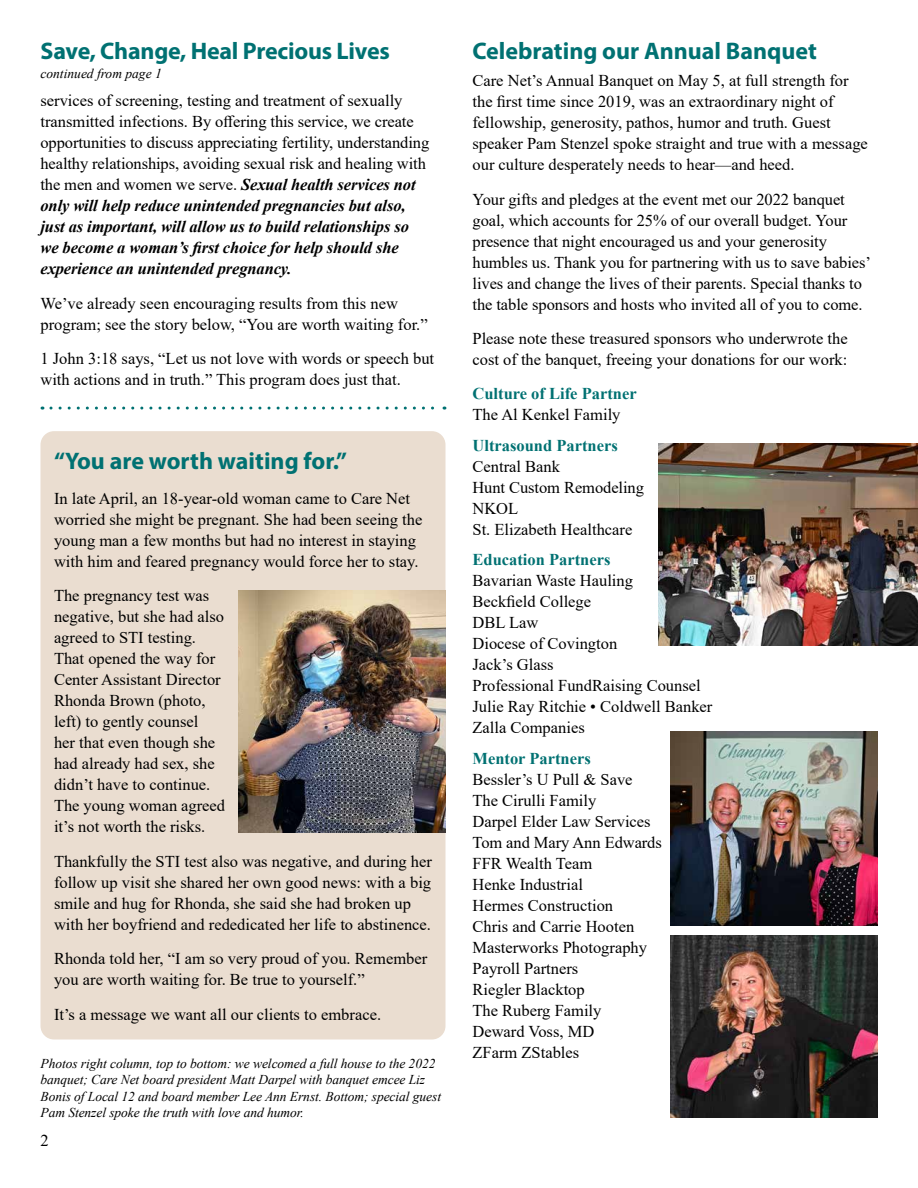
<style>
.page{position:relative;width:918px;height:1188px;background:#fff}
.page>*{position:absolute;margin:0;border:0;box-sizing:border-box;transform-origin:0 0}
.t1{font:700 24px "Myriad Pro";color:#007172}
.t2{font:16.5px/21px "Times New Roman";color:#000}
.t3{font:700 16.5px "Times New Roman";color:#007172}
.t4{font:italic 13.5px/16.5px "Times New Roman";letter-spacing:-.005em;color:#000}
.s1{font-weight:700;font-style:italic}
</style>
<div class="page">
<img style="left:659px;top:443px;width:259px;height:203px">
<img style="left:671px;top:732px;width:207px;height:194px">
<img style="left:671px;top:935px;width:207px;height:183px">
<div style="left:40px;top:431px;width:406px;height:609px;background:#eaddd0;border-radius:14px"></div>
<img style="left:239px;top:591px;width:207px;height:241px">
<svg style="left:51px;top:407px;width:394px;height:3px"></svg>
<h1 class="t1" style="left:40px;top:35px;width:351px">Save, Change, Heal Precious Lives</h1>
<p class="t4" style="left:40px;top:65px;width:123px">continued from page 1</p>
<p class="t2" style="left:40px;top:90px;width:390px">services of screening, testing and treatment of sexually transmitted infections. By offering this service, we create opportunities to discuss appreciating fertility, understanding healthy relationships, avoiding sexual risk and healing with the men and women we serve. <span class="s1">Sexual health services not only will help reduce unintended pregnancies but also, just as important, will allow us to build relationships so we become a woman’s first choice for help should she experience an unintended pregnancy.</span></p>
<p class="t2" style="left:40px;top:292px;width:389px">We’ve already seen encouraging results from this new program; see the story below, “You are worth waiting for.”</p>
<p class="t2" style="left:40px;top:348px;width:395px">1 John 3:18 says, “Let us not love with words or speech but with actions and in truth.” This program does just that.</p>
<h1 class="t1" style="left:54px;top:445px;width:294px">“You are worth waiting for.”</h1>
<p class="t2" style="left:54px;top:487px;width:370px">In late April, an 18-year-old woman came to Care Net worried she might be pregnant. She had been seeing the young man a few months but had no interest in staying with him and feared pregnancy would force her to stay.</p>
<p class="t2" style="left:54px;top:585px;width:173px">The pregnancy test was negative, but she had also agreed to STI testing.<br>That opened the way for<br>Center Assistant Director<br>Rhonda Brown (photo, left) to gently counsel<br>her that even though she had already had sex, she didn’t have to continue.<br>The young woman agreed it’s not worth the risks.</p>
<p class="t2" style="left:54px;top:850px;width:380px">Thankfully the STI test also was negative, and during her follow up visit she shared her own good news: with a big smile and hug for Rhonda, she said she had broken up with her boyfriend and rededicated her life to abstinence.</p>
<p class="t2" style="left:54px;top:948px;width:375px">Rhonda told her, “I am so very proud of you. Remember you are worth waiting for. Be true to yourself.”</p>
<p class="t2" style="left:54px;top:1003px;width:329px">It’s a message we want all our clients to embrace.</p>
<p class="t4" style="left:40px;top:1055px;width:402px">Photos right column, top to bottom: we welcomed a full house to the 2022 banquet; Care Net board president Matt Darpel with banquet emcee Liz Bonis of Local 12 and board member Lee Ann Ernst. Bottom; special guest Pam Stenzel spoke the truth with love and humor.</p>
<p class="t2" style="left:40px;top:1130px;width:10px">2</p>
<h1 class="t1" style="left:472px;top:35px;width:346px">Celebrating our Annual Banquet</h1>
<p class="t2" style="left:472px;top:70px;width:397px">Care Net’s Annual Banquet on May 5, at full strength for the first time since 2019, was an extraordinary night of fellowship, generosity, pathos, humor and truth. Guest speaker Pam Stenzel spoke straight and true with a message our culture desperately needs to hear—and heed.</p>
<p class="t2" style="left:472px;top:188px;width:400px">Your gifts and pledges at the event met our 2022 banquet goal, which accounts for 25% of our overall budget. Your presence that night encouraged us and your generosity humbles us. Thank you for partnering with us to save babies’ lives and change the lives of their parents. Special thanks to the table sponsors and hosts who invited all of you to come.</p>
<p class="t2" style="left:472px;top:328px;width:377px">Please note these treasured sponsors who underwrote the cost of the banquet, freeing your donations for our work:</p>
<p class="t3" style="left:472px;top:381px;width:166px">Culture of Life Partner</p>
<p class="t2" style="left:472px;top:403px;width:150px">The Al Kenkel Family</p>
<p class="t3" style="left:472px;top:433px;width:147px">Ultrasound Partners</p>
<p class="t2" style="left:472px;top:455px;width:173px">Central Bank<br>Hunt Custom Remodeling<br>NKOL<br>St. Elizabeth Healthcare</p>
<p class="t3" style="left:472px;top:548px;width:139px">Education Partners</p>
<p class="t2" style="left:472px;top:570px;width:241px">Bavarian Waste Hauling<br>Beckfield College<br>DBL Law<br>Diocese of Covington<br>Jack’s Glass<br>Professional FundRaising Counsel<br>Julie Ray Ritchie • Coldwell Banker<br>Zalla Companies</p>
<p class="t3" style="left:472px;top:747px;width:120px">Mentor Partners</p>
<p class="t2" style="left:472px;top:769px;width:191px">Bessler’s U Pull &amp; Save<br>The Cirulli Family<br>Darpel Elder Law Services<br>Tom and Mary Ann Edwards<br>FFR Wealth Team<br>Henke Industrial<br>Hermes Construction<br>Chris and Carrie Hooten<br>Masterworks Photography<br>Payroll Partners<br>Riegler Blacktop<br>The Ruberg Family<br>Deward Voss, MD<br>ZFarm ZStables</p>
</div>
